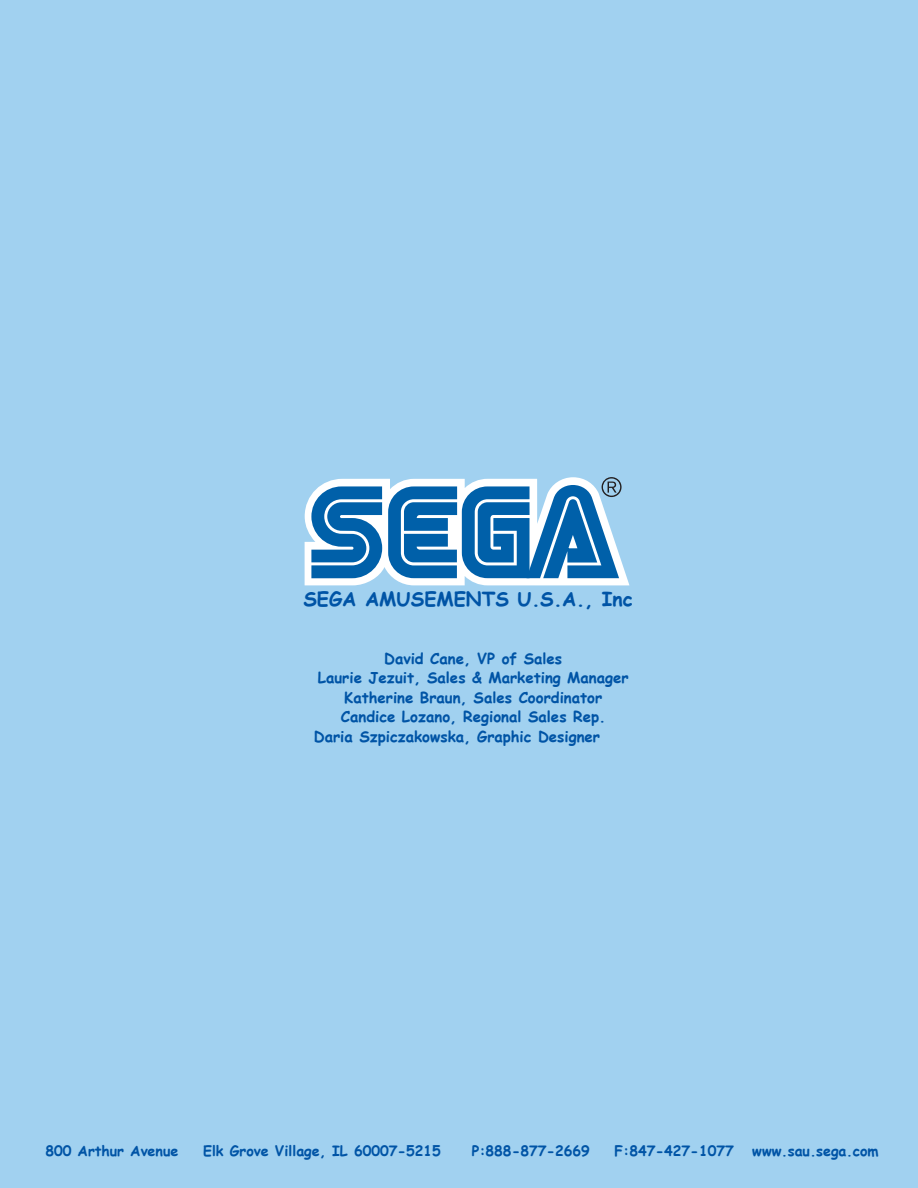
<style>
.page{position:relative;width:918px;height:1188px;background:#a1d1f0}
.page>*{position:absolute;margin:0;border:0;box-sizing:border-box;transform-origin:0 0}
.t1{font:700 19.5px "Comic Sans MS";color:#0054a6}
.t2{font:700 15px "Comic Sans MS";color:#0054a6}
.t3{font:700 14.25px "Comic Sans MS";color:#0054a6}
</style>
<div class="page">
<svg style="left:305px;top:477px;width:324px;height:108px;background:#649fcc"></svg>
<h1 class="t1" style="left:303px;top:585px;width:331px">SEGA AMUSEMENTS U.S.A., Inc</h1>
<p class="t2" style="left:384px;top:647px;width:180px">David Cane, VP of Sales</p>
<p class="t2" style="left:318px;top:667px;width:312px">Laurie Jezuit, Sales &amp; Marketing Manager</p>
<p class="t2" style="left:344px;top:686px;width:260px">Katherine Braun, Sales Coordinator</p>
<p class="t2" style="left:341px;top:706px;width:266px">Candice Lozano, Regional Sales Rep.</p>
<p class="t2" style="left:314px;top:725px;width:288px">Daria Szpiczakowska, Graphic Designer</p>
<p class="t3" style="left:45px;top:1141px;width:135px">800 Arthur Avenue</p>
<p class="t3" style="left:203px;top:1141px;width:239px">Elk Grove Village, IL 60007-5215</p>
<p class="t3" style="left:472px;top:1141px;width:120px">P:888-877-2669</p>
<p class="t3" style="left:615px;top:1141px;width:121px">F:847-427-1077</p>
<p class="t3" style="left:752px;top:1141px;width:128px">www.sau.sega.com</p>
</div>
